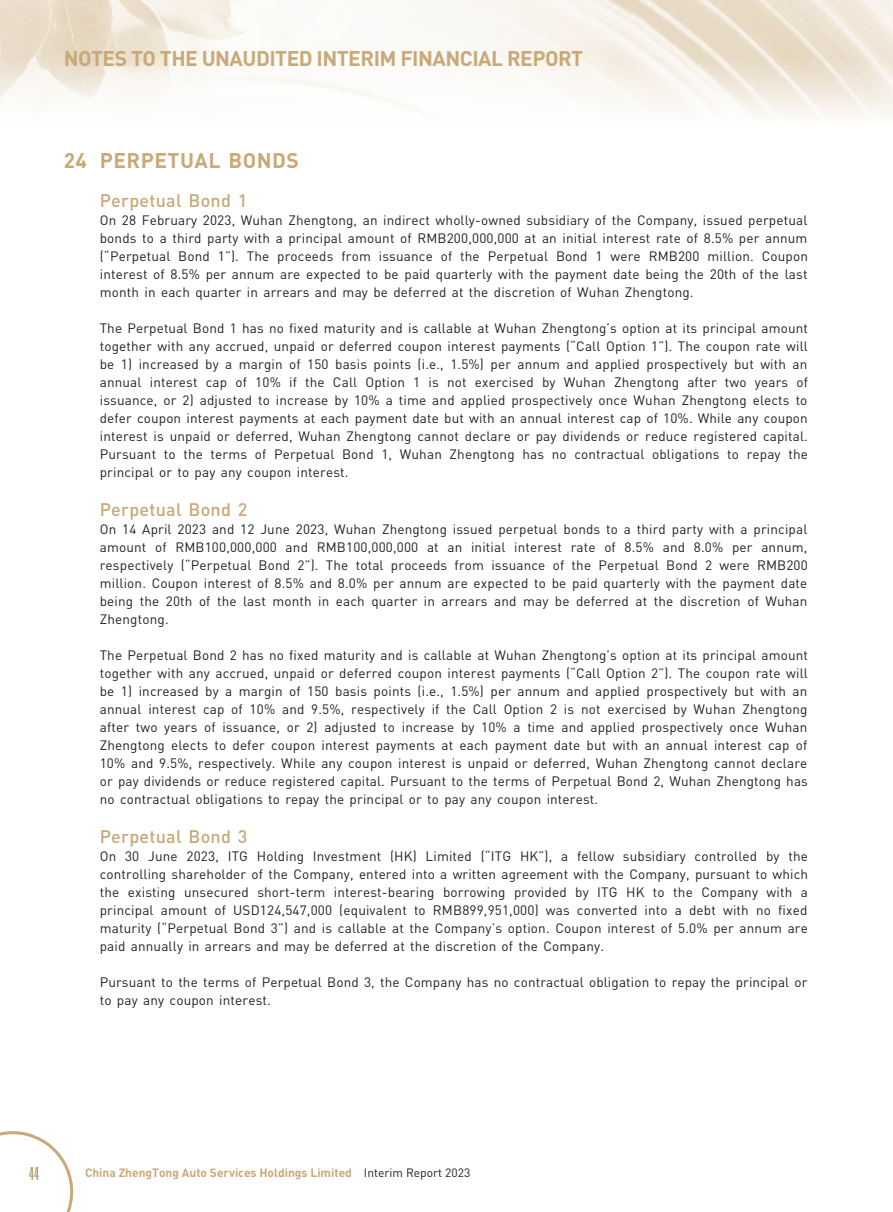
<style>
.page{position:relative;width:893px;height:1212px;background:#fff}
.page>*{position:absolute;margin:0;border:0;box-sizing:border-box;transform-origin:0 0}
._03_H1{font:700 21px "DIN Pro";letter-spacing:-.025em;color:#c8a977}
._03_H1-2{font:700 21px "DIN Pro";letter-spacing:.02em;color:#c8a977}
._04___H2{font:500 18px "DIN Pro";letter-spacing:.01em;color:#c8a977}
.t1{font:300 ultra-condensed 18px "Univers LT Std";color:#a58d63}
._01_Body_Text{font:13.5px/18px "DIN Pro";letter-spacing:.01em;color:#231f20;text-align:justify}
.t2{font:700 12px "DIN Pro";color:#c8a977}
.s1{font-weight:400;color:#231f20}
</style>
<div class="page">
<img style="left:0;top:0;width:893px;height:116px">
<svg style="left:0;top:1131px;width:73px;height:81px"></svg>
<h1 class="_03_H1" style="left:64px;top:44px;width:521px">NOTES TO THE UNAUDITED INTERIM FINANCIAL REPORT</h1>
<p class="_03_H1-2" style="left:64px;top:146px;width:237px">24 PERPETUAL BONDS</p>
<p class="_04___H2" style="left:100px;top:188px;width:149px">Perpetual Bond 1</p>
<p class="_01_Body_Text" style="left:100px;top:210px;width:710px">On 28 February 2023, Wuhan Zhengtong, an indirect wholly-owned subsidiary of the Company, issued perpetual bonds to a third party with a principal amount of RMB200,000,000 at an initial interest rate of 8.5% per annum (“Perpetual Bond 1”). The proceeds from issuance of the Perpetual Bond 1 were RMB200 million. Coupon interest of 8.5% per annum are expected to be paid quarterly with the payment date being the 20th of the last month in each quarter in arrears and may be deferred at the discretion of Wuhan Zhengtong.</p>
<p class="_01_Body_Text" style="left:100px;top:318px;width:710px">The Perpetual Bond 1 has no fixed maturity and is callable at Wuhan Zhengtong’s option at its principal amount together with any accrued, unpaid or deferred coupon interest payments (“Call Option 1”). The coupon rate will be 1) increased by a margin of 150 basis points (i.e., 1.5%) per annum and applied prospectively but with an annual interest cap of 10% if the Call Option 1 is not exercised by Wuhan Zhengtong after two years of issuance, or 2) adjusted to increase by 10% a time and applied prospectively once Wuhan Zhengtong elects to defer coupon interest payments at each payment date but with an annual interest cap of 10%. While any coupon interest is unpaid or deferred, Wuhan Zhengtong cannot declare or pay dividends or reduce registered capital.<br>Pursuant to the terms of Perpetual Bond 1, Wuhan Zhengtong has no contractual obligations to repay the principal or to pay any coupon interest.</p>
<p class="_04___H2" style="left:100px;top:497px;width:149px">Perpetual Bond 2</p>
<p class="_01_Body_Text" style="left:100px;top:519px;width:710px">On 14 April 2023 and 12 June 2023, Wuhan Zhengtong issued perpetual bonds to a third party with a principal amount of RMB100,000,000 and RMB100,000,000 at an initial interest rate of 8.5% and 8.0% per annum, respectively (“Perpetual Bond 2”). The total proceeds from issuance of the Perpetual Bond 2 were RMB200 million. Coupon interest of 8.5% and 8.0% per annum are expected to be paid quarterly with the payment date being the 20th of the last month in each quarter in arrears and may be deferred at the discretion of Wuhan Zhengtong.</p>
<p class="_01_Body_Text" style="left:100px;top:645px;width:710px">The Perpetual Bond 2 has no fixed maturity and is callable at Wuhan Zhengtong’s option at its principal amount together with any accrued, unpaid or deferred coupon interest payments (“Call Option 2”). The coupon rate will be 1) increased by a margin of 150 basis points (i.e., 1.5%) per annum and applied prospectively but with an annual interest cap of 10% and 9.5%, respectively if the Call Option 2 is not exercised by Wuhan Zhengtong after two years of issuance, or 2) adjusted to increase by 10% a time and applied prospectively once Wuhan Zhengtong elects to defer coupon interest payments at each payment date but with an annual interest cap of 10% and 9.5%, respectively. While any coupon interest is unpaid or deferred, Wuhan Zhengtong cannot declare or pay dividends or reduce registered capital. Pursuant to the terms of Perpetual Bond 2, Wuhan Zhengtong has no contractual obligations to repay the principal or to pay any coupon interest.</p>
<p class="_04___H2" style="left:100px;top:824px;width:149px">Perpetual Bond 3</p>
<p class="_01_Body_Text" style="left:100px;top:846px;width:710px">On 30 June 2023, ITG Holding Investment (HK) Limited (“ITG HK”), a fellow subsidiary controlled by the controlling shareholder of the Company, entered into a written agreement with the Company, pursuant to which the existing unsecured short-term interest-bearing borrowing provided by ITG HK to the Company with a principal amount of USD124,547,000 (equivalent to RMB899,951,000) was converted into a debt with no fixed maturity (“Perpetual Bond 3”) and is callable at the Company’s option. Coupon interest of 5.0% per annum are paid annually in arrears and may be deferred at the discretion of the Company.</p>
<p class="_01_Body_Text" style="left:100px;top:972px;width:709px">Pursuant to the terms of Perpetual Bond 3, the Company has no contractual obligation to repay the principal or to pay any coupon interest.</p>
<h2 class="t1" style="left:29px;top:1164px;width:11px">44</h2>
<p class="t2" style="left:85px;top:1164px;width:387px">China ZhengTong Auto Services Holdings Limited <span class="s1">Interim Report 2023</span></p>
</div>
